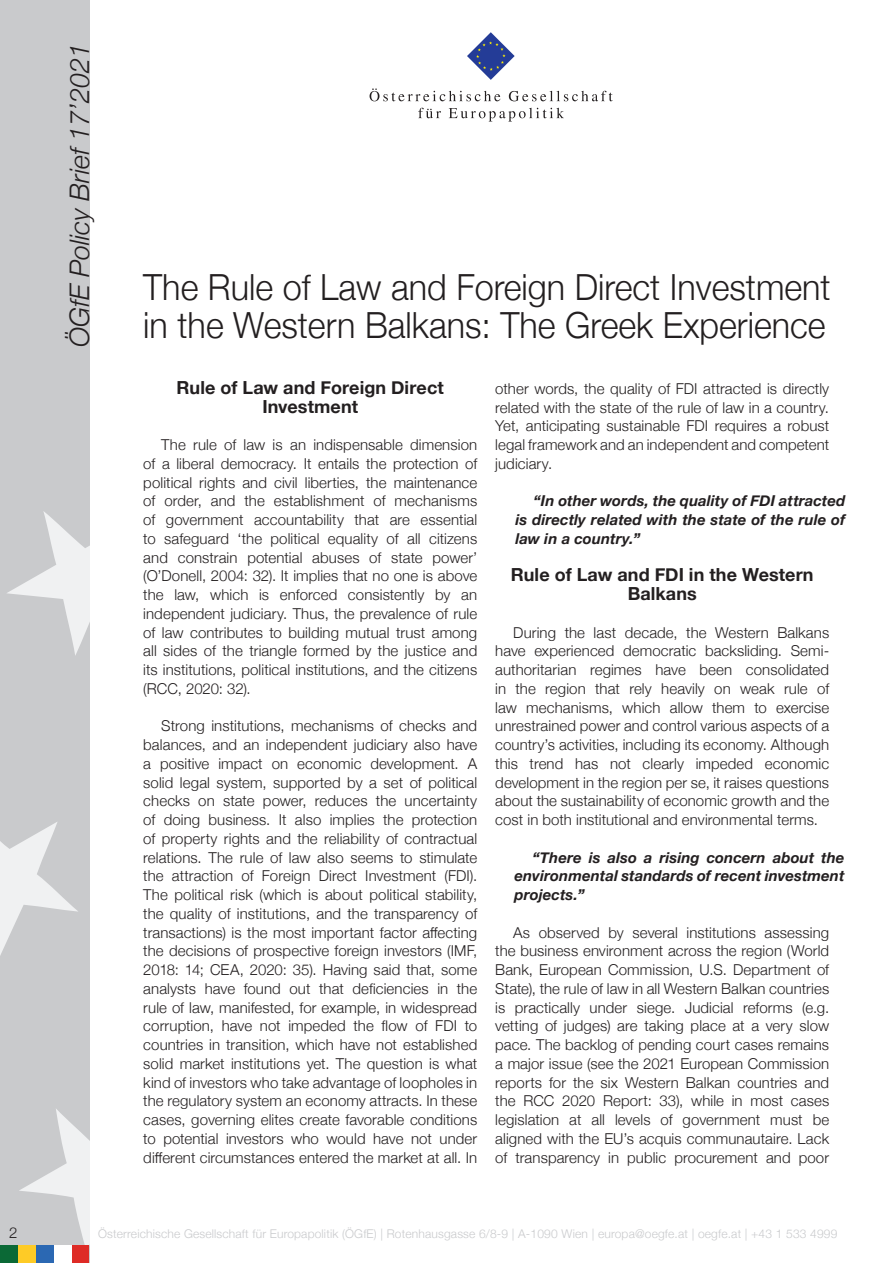
<style>
.page{position:relative;width:893px;height:1263px;background:#fff}
.page>*{position:absolute;margin:0;border:0;box-sizing:border-box;transform-origin:0 0}
.t1{font:300 36px/37.5px "Helvetica Neue";color:#231f20;scale:.95 1}
.t2{font:italic 300 27px "Helvetica Neue";color:#231f20}
.Zwischenüberschrift{font:700 18px/18.8px "Helvetica Neue";letter-spacing:.005em;color:#231f20;text-align:center}
.Standard_Paragraph{font:300 15px/18.8px "Helvetica Neue";letter-spacing:.005em;color:#231f20;text-align:justify}
.Standard_Paragraph-2{font:italic 700 15px/18.8px "Helvetica Neue";letter-spacing:.005em;color:#231f20;text-align:justify}
.t3{font:300 12px "Helvetica Neue";letter-spacing:.015em;color:#c9cacc}
</style>
<div class="page">
<div style="left:0;top:0;width:89px;height:1263px;background:#c9cacc"></div>
<svg style="left:19px;top:1109px;width:70px;height:136px"></svg>
<svg style="left:0;top:822px;width:78px;height:134px"></svg>
<svg style="left:7px;top:511px;width:82px;height:144px"></svg>
<div style="left:18px;top:1245px;width:18px;height:18px;background:#fecb26"></div>
<div style="left:36px;top:1245px;width:18px;height:18px;background:#2b68b3"></div>
<div style="left:71px;top:1245px;width:18px;height:18px;background:#de2b26"></div>
<div style="left:0;top:1245px;width:18px;height:18px;background:#0b6936"></div>
<div style="left:54px;top:1245px;width:17px;height:18px;background:#fff"></div>
<svg style="left:467px;top:32px;width:48px;height:48px"></svg>
<svg style="left:370px;top:88px;width:130px;height:13px"></svg>
<svg style="left:509px;top:91px;width:104px;height:10px"></svg>
<svg style="left:418px;top:108px;width:23px;height:10px"></svg>
<svg style="left:449px;top:108px;width:115px;height:14px"></svg>
<h2 class="t2" style="left:58px;top:347px;width:305px;rotate:-90deg">ÖGfE Policy Brief 17’2021</h2>
<p class="t1" style="left:143px;top:266px;width:725px">Τhe Rule of Law and Foreign Direct Investment in the Western Balkans: The Greek Experience</p>
<p class="Zwischenüberschrift" style="left:177px;top:378px;width:269px">Rule of Law and Foreign Direct<br>Investment</p>
<p class="Standard_Paragraph" style="left:143px;top:434px;width:335px;text-indent:18px">The rule of law is an indispensable dimension of a liberal democracy. It entails the protection of political rights and civil liberties, the maintenance of order, and the establishment of mechanisms of government accountability that are essential to safeguard ‘the political equality of all citizens and constrain potential abuses of state power’ (O’Donell, 2004: 32). It implies that no one is above the law, which is enforced consistently by an independent judiciary. Thus, the prevalence of rule of law contributes to building mutual trust among all sides of the triangle formed by the justice and its institutions, political institutions, and the citizens (RCC, 2020: 32).</p>
<p class="Standard_Paragraph" style="left:143px;top:715px;width:335px;text-indent:18px">Strong institutions, mechanisms of checks and balances, and an independent judiciary also have a positive impact on economic development. A solid legal system, supported by a set of political checks on state power, reduces the uncertainty of doing business. It also implies the protection of property rights and the reliability of contractual relations. The rule of law also seems to stimulate the attraction of Foreign Direct Investment (FDI).<br>The political risk (which is about political stability, the quality of institutions, and the transparency of transactions) is the most important factor affecting the decisions of prospective foreign investors (IMF, 2018: 14; CEA, 2020: 35). Having said that, some analysts have found out that deficiencies in the rule of law, manifested, for example, in widespread corruption, have not impeded the flow of FDI to countries in transition, which have not established solid market institutions yet. The question is what kind of investors who take advantage of loopholes in the regulatory system an economy attracts. In these cases, governing elites create favorable conditions to potential investors who would have not under different circumstances entered the market at all. In</p>
<p class="Standard_Paragraph" style="left:495px;top:378px;width:335px">other words, the quality of FDI attracted is directly related with the state of the rule of law in a country.<br>Yet, anticipating sustainable FDI requires a robust legal framework and an independent and competent judiciary.</p>
<p class="Standard_Paragraph-2" style="left:515px;top:492px;width:331px;text-indent:18px">“In other words, the quality of FDI attracted is directly related with the state of the rule of law in a country.”</p>
<p class="Zwischenüberschrift" style="left:511px;top:566px;width:304px">Rule of Law and FDI in the Western<br>Balkans</p>
<p class="Standard_Paragraph" style="left:495px;top:622px;width:335px;text-indent:18px">During the last decade, the Western Balkans have experienced democratic backsliding. Semi&shy;authoritarian regimes have been consolidated in the region that rely heavily on weak rule of law mechanisms, which allow them to exercise unrestrained power and control various aspects of a country’s activities, including its economy. Although this trend has not clearly impeded economic development in the region per se, it raises questions about the sustainability of economic growth and the cost in both institutional and environmental terms.</p>
<p class="Standard_Paragraph-2" style="left:514px;top:848px;width:332px;text-indent:18px">“There is also a rising concern about the environmental standards of recent investment projects.”</p>
<p class="Standard_Paragraph" style="left:495px;top:922px;width:335px;text-indent:18px">As observed by several institutions assessing the business environment across the region (World Bank, European Commission, U.S. Department of State), the rule of law in all Western Balkan countries is practically under siege. Judicial reforms (e.g. vetting of judges) are taking place at a very slow pace. The backlog of pending court cases remains a major issue (see the 2021 European Commission reports for the six Western Balkan countries and the RCC 2020 Report: 33), while in most cases legislation at all levels of government must be aligned with the EU’s acquis communautaire. Lack of transparency in public procurement and poor</p>
<p class="Standard_Paragraph" style="left:9px;top:1222px;width:10px">2</p>
<p class="t3" style="left:98px;top:1224px;width:741px">Österreichische Gesellschaft für Europapolitik (ÖGfE) | Rotenhausgasse 6/8-9 | A-1090 Wien | europa@oegfe.at | oegfe.at | +43 1 533 4999</p>
</div>
